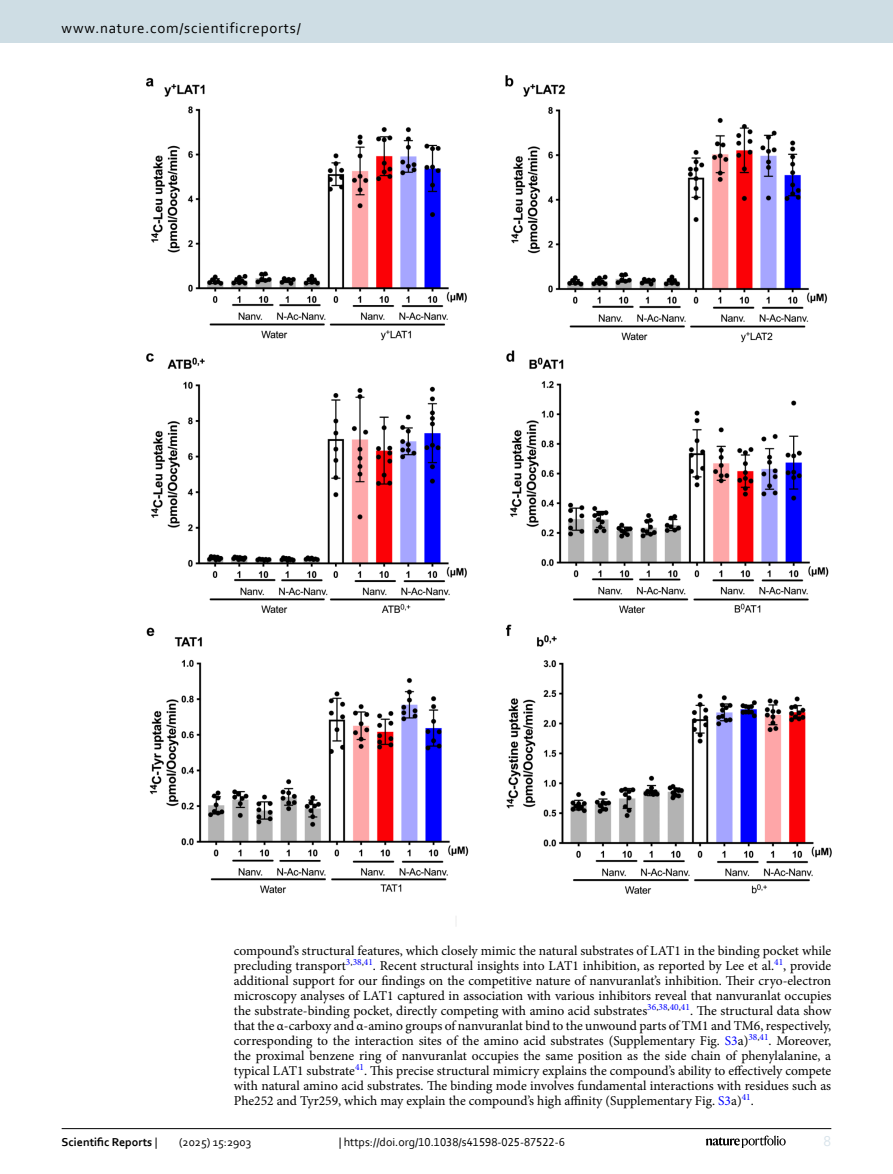
<style>
.page{position:relative;width:893px;height:1174px;background:#fff}
.page>*{position:absolute;margin:0;border:0;box-sizing:border-box;transform-origin:0 0}
.t1{font:15px "Corbel";letter-spacing:.05em;color:#000}
.t2{font:15px "Corbel";color:#d9e4eb}
.Body_Text_Indent{font:13.5px/15px "Minion Pro";color:#000;text-align:justify}
.t3{font:12px "Corbel";color:#000}
.t4{font:700 12px "Corbel";color:#000}
.s1{color:#00f}
.s2{font-weight:400}
</style>
<div class="page">
<img style="left:147px;top:76px;width:684px;height:850px">
<hr style="left:62px;top:1128px;width:769px;height:1px;background:#000">
<svg style="left:706px;top:1135px;width:80px;height:12px"></svg>
<div style="left:0;top:0;width:893px;height:43px;background:#cedde4"></div>
<p class="t1" style="left:62px;top:18px;width:241px">www.nature.com/scientificreports/</p>
<p class="Body_Text_Indent" style="left:234px;top:942px;width:599px">compound’s structural features, which closely mimic the natural substrates of LAT1 in the binding pocket while precluding transport<sup>3</sup><sup>,</sup><sup>38</sup><sup>,</sup><sup>41</sup>. Recent structural insights into LAT1 inhibition, as reported by Lee et al.<sup>41</sup>, provide additional support for our findings on the competitive nature of nanvuranlat’s inhibition. Their cryo-electron microscopy analyses of LAT1 captured in association with various inhibitors reveal that nanvuranlat occupies the substrate-binding pocket, directly competing with amino acid substrates<sup>36</sup><sup>,</sup><sup>38</sup><sup>,</sup><sup>40</sup><sup>,</sup><sup>41</sup>. The structural data show that the α-carboxy and α-amino groups of nanvuranlat bind to the unwound parts of TM1 and TM6, respectively, corresponding to the interaction sites of the amino acid substrates (Supplementary Fig. <span class="s1">S3</span>a)<sup>38</sup><sup>,</sup><sup>41</sup>. Moreover, the proximal benzene ring of nanvuranlat occupies the same position as the side chain of phenylalanine, a typical LAT1 substrate<sup>41</sup>. This precise structural mimicry explains the compound’s ability to effectively compete with natural amino acid substrates. The binding mode involves fundamental interactions with residues such as Phe252 and Tyr259, which may explain the compound’s high affinity (Supplementary Fig. <span class="s1">S3</span>a)<sup>41</sup>.</p>
<p class="t4" style="left:62px;top:1134px;width:97px">Scientific Reports <span class="s2">|</span></p>
<p class="t3" style="left:179px;top:1134px;width:74px">(2025) 15:2903</p>
<p class="t3" style="left:339px;top:1134px;width:228px">| https://doi.org/10.1038/s41598-025-87522-6</p>
<p class="t2" style="left:824px;top:1132px;width:9px">8</p>
</div>
